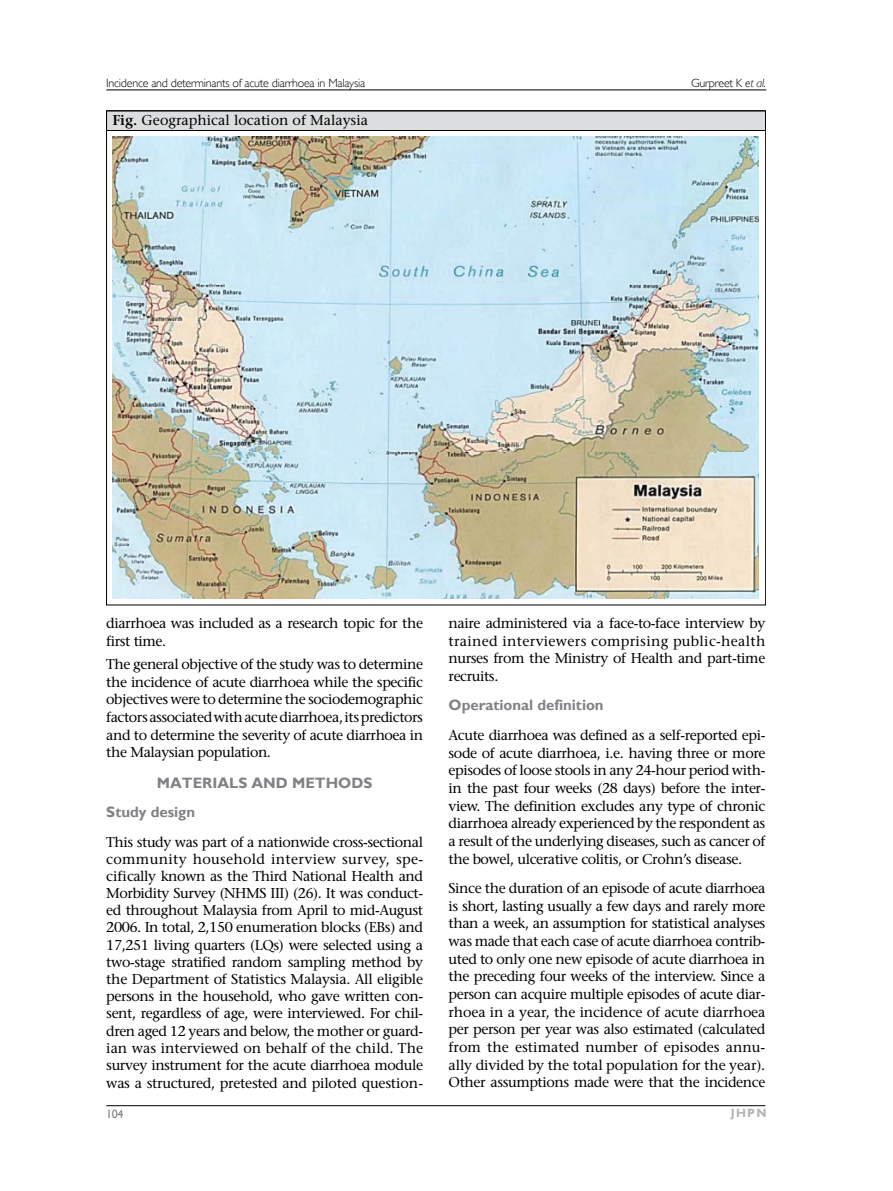
<style>
.page{position:relative;width:893px;height:1191px;background:#fff}
.page>*{position:absolute;margin:0;border:0;box-sizing:border-box;transform-origin:0 0}
.t1{font:700 15px/29.4px "Gill Sans";color:#808285}
.t2{font:500 14.25px/17.7px "Stone Serif Std";letter-spacing:-.03em;color:#000;text-align:justify}
.t3{font:500 14.25px "Stone Serif Std";color:#000}
.t4{font:300 12px "Gill Sans";letter-spacing:-.02em;color:#000}
.t5{font:700 12px "Gill Sans";color:#b2b4b6}
.t6{font:12px "Gill Sans";color:#808285}
.s1{font-style:italic}
.s2{font-weight:600}
</style>
<div class="page">
<hr style="left:106px;top:90px;width:660px;height:1px;background:#000">
<hr style="left:106px;top:1105px;width:659px;height:1px;background:#000">
<div style="left:107px;top:111px;width:659px;height:19px;background:#dcddde"></div>
<div style="left:106px;top:111px;width:660px;height:20px;border:1px solid #000"></div>
<img style="left:112px;top:136px;width:647px;height:462px">
<p class="t4" style="left:106px;top:76px;width:260px">Incidence and determinants of acute diarrhoea in Malaysia</p>
<p class="t4" style="left:691px;top:76px;width:76px">Gurpreet K <span class="s1">et al.</span></p>
<p class="t3" style="left:112px;top:111px;width:257px"><span class="s2">Fig.</span> Geographical location of Malaysia</p>
<p class="t2" style="left:106px;top:614px;width:318px">diarrhoea was included as a research topic for the first time.</p>
<p class="t2" style="left:106px;top:655px;width:318px">The general objective of the study was to determine the incidence of acute diarrhoea while the specific objectives were to determine the sociodemographic factors associated with acute diarrhoea, its predictors and to determine the severity of acute diarrhoea in the Malaysian population.</p>
<p class="t1" style="left:106px;top:768px;width:268px;text-indent:51px">MATERIALS AND METHODS<br>Study design</p>
<p class="t2" style="left:106px;top:833px;width:318px;line-height:17.2px">This study was part of a nationwide cross-sectional community household interview survey, spe&shy;cifically known as the Third National Health and Morbidity Survey (NHMS III) (26). It was conduct&shy;ed throughout Malaysia from April to mid-August 2006. In total, 2,150 enumeration blocks (EBs) and 17,251 living quarters (LQs) were selected using a two-stage stratified random sampling method by the Department of Statistics Malaysia. All eligible persons in the household, who gave written con&shy;sent, regardless of age, were interviewed. For chil&shy;dren aged 12 years and below, the mother or guard&shy;ian was interviewed on behalf of the child. The survey instrument for the acute diarrhoea module was a structured, pretested and piloted question-</p>
<p class="t2" style="left:449px;top:614px;width:318px">naire administered via a face-to-face interview by trained interviewers comprising public-health nurses from the Ministry of Health and part-time recruits.</p>
<p class="t1" style="left:449px;top:691px;width:157px">Operational definition</p>
<p class="t2" style="left:449px;top:726px;width:318px">Acute diarrhoea was defined as a self-reported epi&shy;sode of acute diarrhoea, i.e. having three or more episodes of loose stools in any 24-hour period with&shy;in the past four weeks (28 days) before the inter&shy;view. The definition excludes any type of chronic diarrhoea already experienced by the respondent as a result of the underlying diseases, such as cancer of the bowel, ulcerative colitis, or Crohn’s disease.</p>
<p class="t2" style="left:449px;top:879px;width:318px">Since the duration of an episode of acute diarrhoea is short, lasting usually a few days and rarely more than a week, an assumption for statistical analyses was made that each case of acute diarrhoea contrib&shy;uted to only one new episode of acute diarrhoea in the preceding four weeks of the interview. Since a person can acquire multiple episodes of acute diar&shy;rhoea in a year, the incidence of acute diarrhoea per person per year was also estimated (calculated from the estimated number of episodes annu&shy;ally divided by the total population for the year).<br>Other assumptions made were that the incidence</p>
<p class="t6" style="left:106px;top:1106px;width:19px">104</p>
<p class="t5" style="left:731px;top:1105px;width:37px">JHPN</p>
</div>
